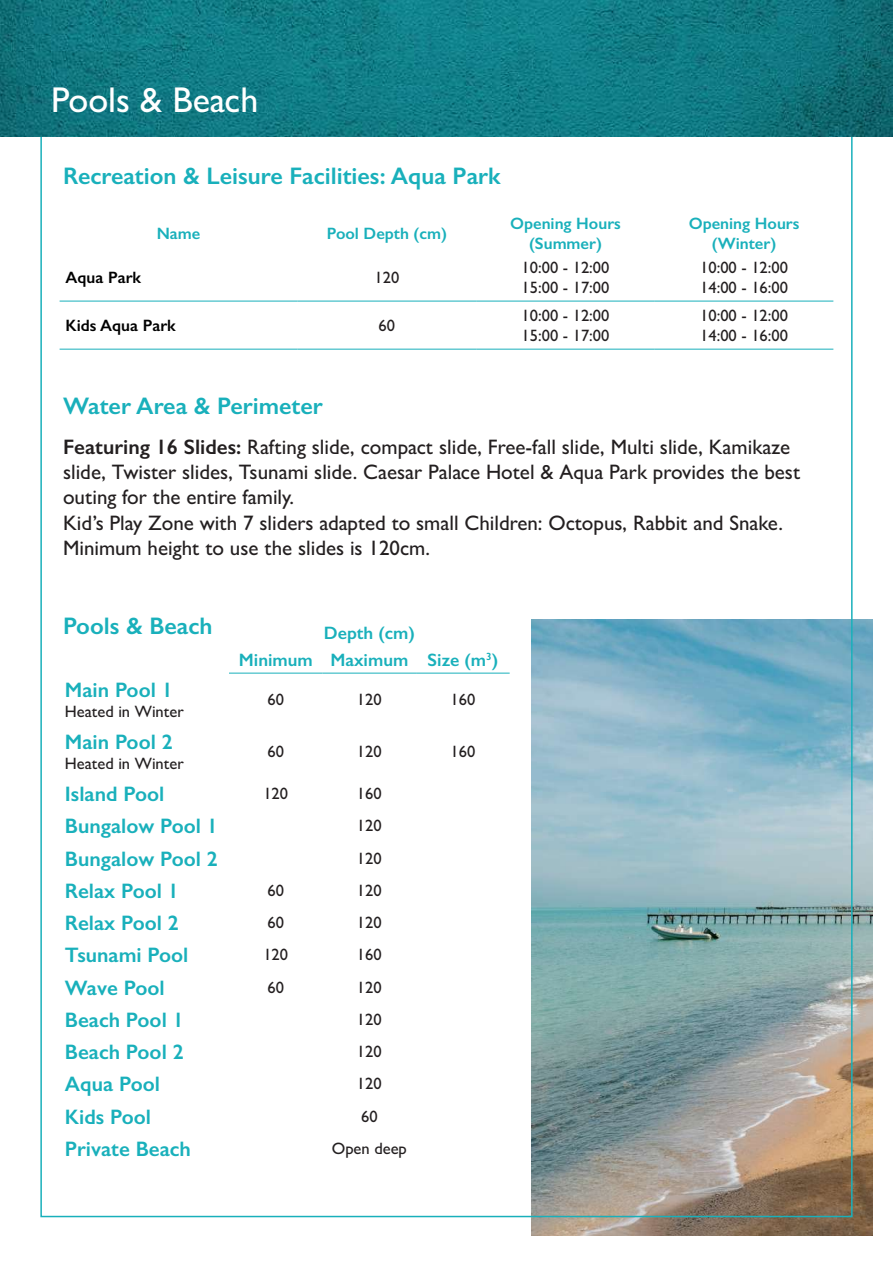
<style>
.page{position:relative;width:893px;height:1263px;background:#fff}
.page>*{position:absolute;margin:0;border:0;box-sizing:border-box;transform-origin:0 0}
.t1{font:500 36px "Gill Sans";color:#fff}
.t2{font:600 24px "Gill Sans";color:#19b0bb}
.t3{font:500 21px/25.2px "Gill Sans";color:#231f20}
.t4{font:600 21px "Gill Sans";color:#19b0bb}
.t5{font:600 18px/26.8px "Gill Sans";color:#19b0bb;text-align:center}
.t6{font:500 16.5px/19.8px "Gill Sans";color:#231f20}
.t7{font:600 16.5px/19.8px "Gill Sans";color:#19b0bb;text-align:center}
.t8{font:600 16.5px "Gill Sans";color:#000}
.s1{font-weight:600}
</style>
<div class="page">
<img style="left:0;top:0;width:893px;height:136px">
<img style="left:531px;top:619px;width:342px;height:617px">
<hr style="left:229px;top:673px;width:94px;height:1px;background:#19b0bb">
<hr style="left:323px;top:673px;width:93px;height:1px;background:#19b0bb">
<hr style="left:416px;top:673px;width:94px;height:1px;background:#19b0bb">
<hr style="left:60px;top:301px;width:238px;height:1px;background:#19b0bb">
<hr style="left:298px;top:301px;width:178px;height:1px;background:#19b0bb">
<hr style="left:476px;top:301px;width:179px;height:1px;background:#19b0bb">
<hr style="left:655px;top:301px;width:178px;height:1px;background:#19b0bb">
<hr style="left:60px;top:349px;width:238px;height:1px;background:#19b0bb">
<hr style="left:298px;top:349px;width:178px;height:1px;background:#19b0bb">
<hr style="left:476px;top:349px;width:179px;height:1px;background:#19b0bb">
<hr style="left:655px;top:349px;width:178px;height:1px;background:#19b0bb">
<h1 class="t1" style="left:51px;top:79px;width:209px">Pools &amp; Beach</h1>
<p class="t2" style="left:63px;top:161px;width:439px">Recreation &amp; Leisure Facilities: Aqua Park</p>
<p class="t7" style="left:157px;top:223px;width:45px">Name</p>
<p class="t7" style="left:327px;top:223px;width:122px">Pool Depth (cm)</p>
<p class="t7" style="left:510px;top:213px;width:112px">Opening Hours (Summer)</p>
<p class="t7" style="left:689px;top:213px;width:112px">Opening Hours (Winter)</p>
<p class="t8" style="left:66px;top:267px;width:77px">Aqua Park</p>
<p class="t6" style="left:374px;top:267px;width:26px">120</p>
<p class="t6" style="left:522px;top:257px;width:89px">10:00 - 12:00<br>15:00 - 17:00</p>
<p class="t6" style="left:700px;top:257px;width:89px">10:00 - 12:00<br>14:00 - 16:00</p>
<p class="t8" style="left:66px;top:316px;width:112px">Kids Aqua Park</p>
<p class="t6" style="left:379px;top:315px;width:18px">60</p>
<p class="t6" style="left:522px;top:305px;width:89px">10:00 - 12:00<br>15:00 - 17:00</p>
<p class="t6" style="left:700px;top:305px;width:89px">10:00 - 12:00<br>14:00 - 16:00</p>
<p class="t2" style="left:63px;top:392px;width:261px">Water Area &amp; Perimeter</p>
<p class="t3" style="left:63px;top:434px;width:739px"><span class="s1">Featuring 16 Slides:</span> Rafting slide, compact slide, Free-fall slide, Multi slide, Kamikaze slide, Twister slides, Tsunami slide. Caesar Palace Hotel &amp; Aqua Park provides the best outing for the entire family.<br>Kid’s Play Zone with 7 sliders adapted to small Children: Octopus, Rabbit and Snake.<br>Minimum height to use the slides is 120cm.</p>
<p class="t2" style="left:63px;top:611px;width:151px">Pools &amp; Beach</p>
<p class="t4" style="left:65px;top:677px;width:109px">Main Pool 1</p>
<p class="t6" style="left:65px;top:701px;width:120px">Heated in Winter</p>
<p class="t4" style="left:65px;top:729px;width:109px">Main Pool 2</p>
<p class="t6" style="left:65px;top:753px;width:120px">Heated in Winter</p>
<p class="t5" style="left:239px;top:619px;width:261px">Depth (cm)<br>Minimum Maximum Size (m<sup>3</sup>)</p>
<p class="t6" style="left:268px;top:689px;width:18px">60</p>
<p class="t6" style="left:357px;top:689px;width:26px">120</p>
<p class="t6" style="left:450px;top:689px;width:26px">160</p>
<p class="t6" style="left:268px;top:741px;width:18px">60</p>
<p class="t6" style="left:357px;top:741px;width:26px">120</p>
<p class="t6" style="left:450px;top:741px;width:26px">160</p>
<p class="t4" style="left:65px;top:781px;width:101px">Island Pool</p>
<p class="t6" style="left:263px;top:783px;width:26px">120</p>
<p class="t6" style="left:357px;top:783px;width:26px">160</p>
<p class="t4" style="left:65px;top:813px;width:155px">Bungalow Pool 1</p>
<p class="t6" style="left:357px;top:816px;width:26px">120</p>
<p class="t4" style="left:65px;top:846px;width:155px">Bungalow Pool 2</p>
<p class="t6" style="left:357px;top:848px;width:26px">120</p>
<p class="t4" style="left:65px;top:878px;width:116px">Relax Pool 1</p>
<p class="t6" style="left:268px;top:880px;width:18px">60</p>
<p class="t6" style="left:357px;top:880px;width:26px">120</p>
<p class="t4" style="left:65px;top:910px;width:116px">Relax Pool 2</p>
<p class="t6" style="left:268px;top:912px;width:18px">60</p>
<p class="t6" style="left:357px;top:912px;width:26px">120</p>
<p class="t4" style="left:65px;top:942px;width:125px">Tsunami Pool</p>
<p class="t6" style="left:263px;top:945px;width:26px">120</p>
<p class="t6" style="left:357px;top:945px;width:26px">160</p>
<p class="t4" style="left:65px;top:975px;width:101px">Wave Pool</p>
<p class="t6" style="left:268px;top:977px;width:18px">60</p>
<p class="t6" style="left:357px;top:977px;width:26px">120</p>
<p class="t4" style="left:65px;top:1007px;width:120px">Beach Pool 1</p>
<p class="t6" style="left:357px;top:1009px;width:26px">120</p>
<p class="t4" style="left:65px;top:1039px;width:120px">Beach Pool 2</p>
<p class="t6" style="left:357px;top:1041px;width:26px">120</p>
<p class="t4" style="left:65px;top:1071px;width:97px">Aqua Pool</p>
<p class="t6" style="left:357px;top:1074px;width:26px">120</p>
<p class="t4" style="left:65px;top:1104px;width:88px">Kids Pool</p>
<p class="t6" style="left:361px;top:1106px;width:18px">60</p>
<p class="t4" style="left:65px;top:1136px;width:128px">Private Beach</p>
<p class="t6" style="left:332px;top:1138px;width:77px">Open deep</p>
</div>
